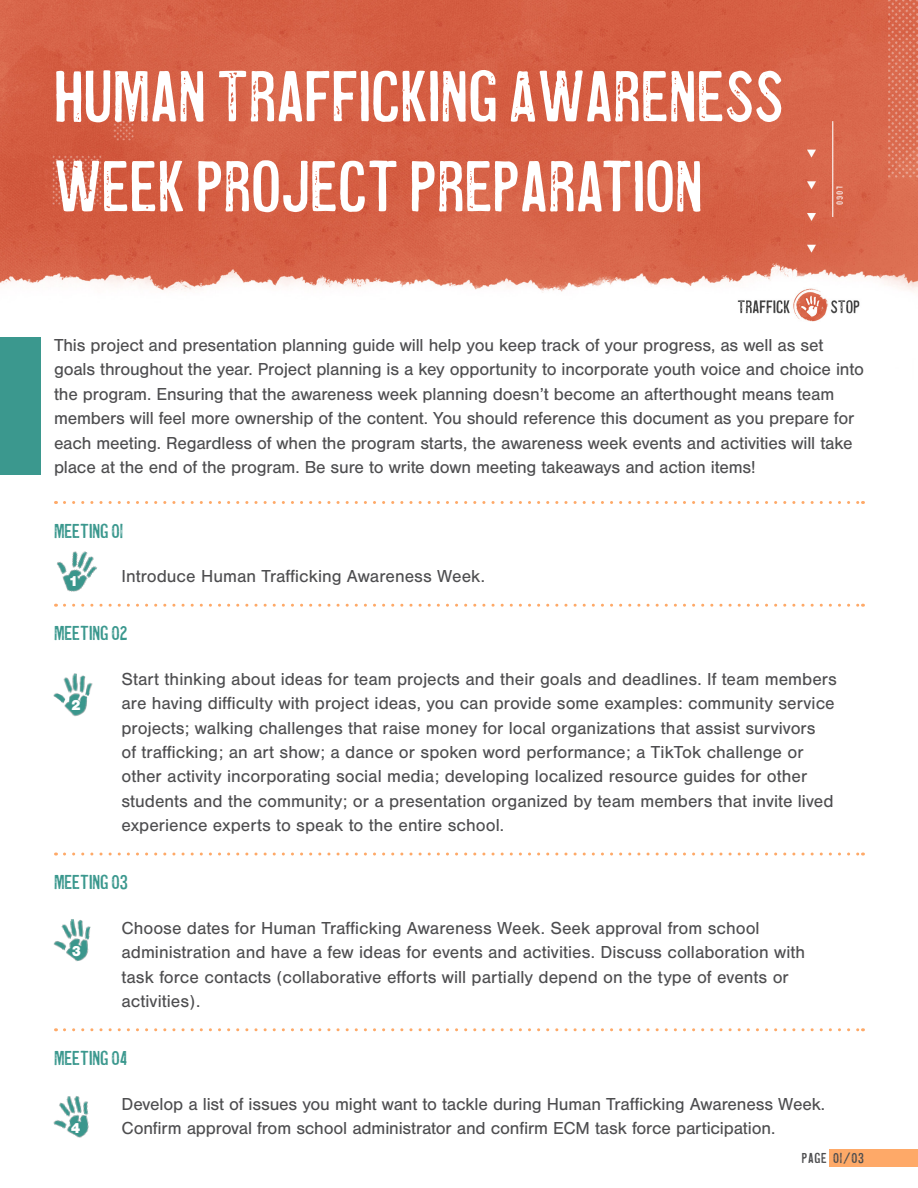
<style>
.page{position:relative;width:918px;height:1188px;background:#fff}
.page>*{position:absolute;margin:0;border:0;box-sizing:border-box;transform-origin:0 0}
.Page_Titles{font:75px/90px "Coldsmith Pro";color:#fff}
.Section_subtitles{font:21px "Coldsmith Pro";color:#3b988e}
.Paragraph_indent{font:18px/24.3px "Nimbus San";letter-spacing:-.005em;color:#4d4d4f}
.Paragraph_indent-2{font:15px "Coldsmith Pro";letter-spacing:.05em;color:#4d4d4f}
.t1{font:900 15px "Nimbus San";color:#fff}
</style>
<div class="page">
<img style="left:0;top:0;width:917px;height:1032px">
<svg style="left:64px;top:501px;width:799px;height:3px"></svg>
<svg style="left:64px;top:604px;width:799px;height:3px"></svg>
<svg style="left:64px;top:853px;width:799px;height:3px"></svg>
<svg style="left:64px;top:1028px;width:799px;height:3px"></svg>
<img style="left:39px;top:538px;width:73px;height:66px">
<img style="left:43px;top:672px;width:62px;height:46px">
<img style="left:42px;top:915px;width:64px;height:51px">
<div style="left:0;top:338px;width:40px;height:137px;background:#3b988e"></div>
<img style="left:53px;top:1096px;width:36px;height:42px">
<div style="left:829px;top:1149px;width:89px;height:18px;background:#fea968"></div>
<p class="Page_Titles" style="left:54px;top:52px;width:731px">HUMAN TRAFFICKING AWARENESS<br>WEEK PROJECT PREPARATION</p>
<p class="Paragraph_indent" style="left:54px;top:333px;width:811px">This project and presentation planning guide will help you keep track of your progress, as well as set goals throughout the year. Project planning is a key opportunity to incorporate youth voice and choice into the program. Ensuring that the awareness week planning doesn’t become an afterthought means team members will feel more ownership of the content. You should reference this document as you prepare for each meeting. Regardless of when the program starts, the awareness week events and activities will take place at the end of the program. Be sure to write down meeting takeaways and action items!</p>
<p class="Section_subtitles" style="left:54px;top:519px;width:71px">MEETING 01</p>
<p class="t1" style="left:68px;top:573px;width:11px">1</p>
<p class="Paragraph_indent" style="left:122px;top:565px;width:365px">Introduce Human Trafficking Awareness Week.</p>
<p class="Section_subtitles" style="left:54px;top:622px;width:75px">MEETING 02</p>
<p class="Paragraph_indent" style="left:122px;top:667px;width:717px">Start thinking about ideas for team projects and their goals and deadlines. If team members are having difficulty with project ideas, you can provide some examples: community service projects; walking challenges that raise money for local organizations that assist survivors<br>of trafficking; an art show; a dance or spoken word performance; a TikTok challenge or other activity incorporating social media; developing localized resource guides for other students and the community; or a presentation organized by team members that invite lived experience experts to speak to the entire school.</p>
<p class="t1" style="left:71px;top:697px;width:11px">2</p>
<p class="Section_subtitles" style="left:54px;top:871px;width:76px">MEETING 03</p>
<p class="Paragraph_indent" style="left:122px;top:916px;width:685px">Choose dates for Human Trafficking Awareness Week. Seek approval from school administration and have a few ideas for events and activities. Discuss collaboration with task force contacts (collaborative efforts will partially depend on the type of events or activities).</p>
<p class="t1" style="left:71px;top:942px;width:11px">3</p>
<p class="Section_subtitles" style="left:54px;top:1046px;width:75px">MEETING 04</p>
<p class="Paragraph_indent" style="left:122px;top:1092px;width:705px">Develop a list of issues you might want to tackle during Human Trafficking Awareness Week.<br>Confirm approval from school administrator and confirm ECM task force participation.</p>
<p class="t1" style="left:71px;top:1119px;width:11px">4</p>
<p class="Paragraph_indent-2" style="left:802px;top:1150px;width:64px">PAGE 01/03</p>
</div>
